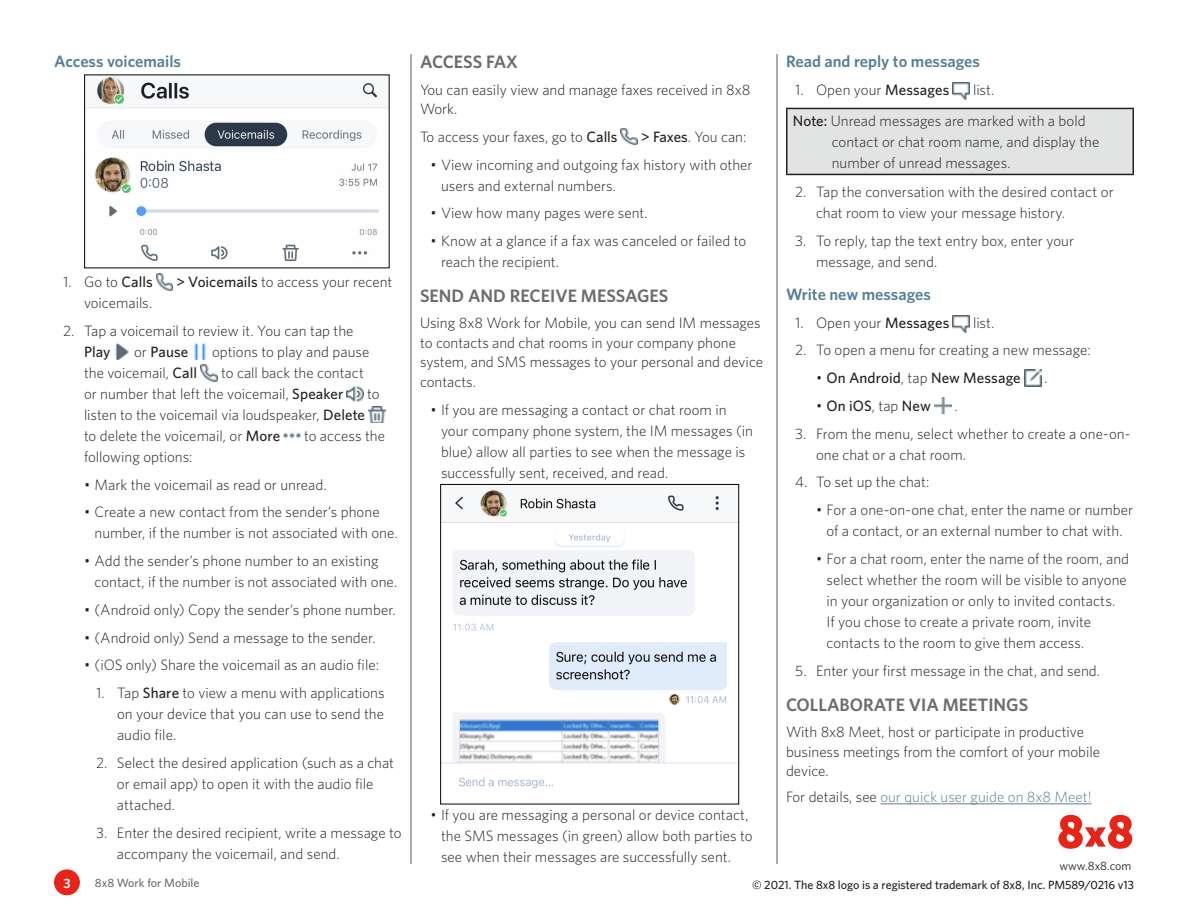
<style>
.page{position:relative;width:1188px;height:918px;background:#fff}
.page>*{position:absolute;margin:0;border:0;box-sizing:border-box;transform-origin:0 0}
.Section_Title{font:600 18px "Whitney";color:#6c6d70}
.t1{font:600 16.5px "Whitney";color:#577e95}
.Body{font:300 15px/21px "Whitney";color:#231f20}
.Note{font:300 15px/21px "Whitney";letter-spacing:.005em;color:#231f20}
.t2{font:500 15px "Whitney";letter-spacing:.005em;color:#231f20}
.Body-2{font:300 15px "Whitney";color:#577e95}
.t3{font:600 13.5px "Whitney";color:#fff}
.Legal_7_Black_Regula{font:500 12px "Whitney";color:#231f20}
.t4{font:500 12px "Whitney";color:#6c6d70}
._8x8_Contact_Info_8{font:12px "Whitney";color:#231f20}
.s1{font-weight:500}
.s2{font-weight:300}
.s3{color:#231f20}
</style>
<div class="page">
<hr style="left:410px;top:54px;width:2px;height:810px;background:#6c6d70">
<hr style="left:776px;top:54px;width:2px;height:810px;background:#6c6d70">
<div style="left:54px;top:869px;width:26px;height:26px;background:#e72419;border-radius:50%"></div>
<img style="left:156px;top:273px;width:17px;height:17px">
<img style="left:115px;top:343px;width:14px;height:17px">
<img style="left:194px;top:343px;width:12px;height:17px">
<img style="left:347px;top:386px;width:17px;height:16px">
<img style="left:369px;top:406px;width:16px;height:17px">
<img style="left:284px;top:432px;width:17px;height:7px">
<img style="left:621px;top:128px;width:17px;height:17px">
<hr style="left:880px;top:803px;width:212px;height:1px;background:#577e95">
<img style="left:953px;top:83px;width:17px;height:16px">
<div style="left:787px;top:108px;width:346px;height:66px;background:#e2e3e3"></div>
<hr style="left:786px;top:108px;width:348px;height:1px;background:#231f20">
<hr style="left:786px;top:109px;width:2px;height:65px;background:#231f20">
<hr style="left:1132px;top:109px;width:2px;height:65px;background:#231f20">
<hr style="left:786px;top:174px;width:348px;height:1px;background:#231f20">
<img style="left:953px;top:315px;width:17px;height:17px">
<img style="left:1024px;top:369px;width:17px;height:17px">
<img style="left:934px;top:397px;width:17px;height:17px">
<img style="left:201px;top:365px;width:17px;height:17px">
<svg style="left:1058px;top:815px;width:74px;height:34px"></svg>
<img style="left:442px;top:490px;width:295px;height:299px">
<div style="left:440px;top:484px;width:299px;height:320px;border:1px solid #040503"></div>
<img style="left:86px;top:77px;width:302px;height:184px">
<h1 class="t1" style="left:54px;top:50px;width:128px">Access voicemails</h1>
<p class="Body" style="left:63px;top:271px;width:91px">1. Go to <span class="s1">Calls</span></p>
<p class="Body" style="left:176px;top:271px;width:217px"><span class="s1">&gt; Voicemails</span> to access your recent</p>
<p class="Body" style="left:84px;top:292px;width:70px">voicemails.</p>
<p class="Body" style="left:84px;top:320px;width:271px;text-indent:-21px">2. Tap a voicemail to review it. You can tap the<br><span class="s1">Play</span></p>
<p class="t2" style="left:134px;top:342px;width:56px"><span class="s2">or</span> Pause</p>
<p class="Body" style="left:212px;top:341px;width:159px">options to play and pause</p>
<p class="Body" style="left:84px;top:362px;width:115px">the voicemail, <span class="s1">Call</span></p>
<p class="Body" style="left:84px;top:362px;width:282px;text-indent:137px">to call back the contact or number that left the voicemail, <span class="s1">Speaker</span></p>
<p class="Body" style="left:367px;top:383px;width:14px">to</p>
<p class="Body" style="left:84px;top:404px;width:283px">listen to the voicemail via loudspeaker, <span class="s1">Delete </span>to delete the voicemail, or <span class="s1">More</span></p>
<p class="Body" style="left:304px;top:425px;width:82px">to access the</p>
<p class="Body" style="left:84px;top:446px;width:110px">following options:</p>
<p class="Body" style="left:84px;top:474px;width:244px">• Mark the voicemail as read or unread.</p>
<p class="Body" style="left:94px;top:501px;width:305px;text-indent:-10px">• Create a new contact from the sender’s phone number, if the number is not associated with one.</p>
<p class="Body" style="left:94px;top:550px;width:304px;text-indent:-10px">• Add the sender’s phone number to an existing contact, if the number is not associated with one.</p>
<p class="Body" style="left:84px;top:599px;width:313px">• (Android only) Copy the sender’s phone number.</p>
<p class="Body" style="left:84px;top:627px;width:293px">• (Android only) Send a message to the sender.</p>
<p class="Body" style="left:84px;top:654px;width:297px">• (iOS only) Share the voicemail as an audio file:</p>
<p class="Body" style="left:117px;top:682px;width:269px;text-align:justify;text-indent:-21px">1. Tap <span class="s1">Share</span> to view a menu with applications on your device that you can use to send the audio file.</p>
<p class="Body" style="left:117px;top:752px;width:279px;text-indent:-21px">2. Select the desired application (such as a chat or email app) to open it with the audio file attached.</p>
<p class="Body" style="left:117px;top:821px;width:286px;line-height:21.6px;text-indent:-21px">3. Enter the desired recipient, write a message to accompany the voicemail, and send.</p>
<p class="t3" style="left:63px;top:874px;width:9px">3</p>
<p class="t4" style="left:95px;top:875px;width:106px">8x8 Work for Mobile</p>
<p class="Section_Title" style="left:420px;top:50px;width:99px">ACCESS FAX</p>
<p class="Body" style="left:420px;top:79px;width:332px;line-height:19.5px">You can easily view and manage faxes received in 8x8<br>Work.</p>
<p class="Body" style="left:420px;top:126px;width:199px">To access your faxes, go to <span class="s1">Calls</span></p>
<p class="Body" style="left:641px;top:126px;width:107px"><span class="s1">&gt; Faxes</span>. You can:</p>
<p class="Body" style="left:441px;top:153px;width:313px;text-indent:-10px">• View incoming and outgoing fax history with other users and external numbers.</p>
<p class="Body" style="left:430px;top:202px;width:219px">• View how many pages were sent.</p>
<p class="Body" style="left:441px;top:230px;width:307px;text-indent:-10px">• Know at a glance if a fax was canceled or failed to reach the recipient.</p>
<p class="Section_Title" style="left:420px;top:284px;width:250px">SEND AND RECEIVE MESSAGES</p>
<p class="Body" style="left:420px;top:313px;width:345px;line-height:19.5px">Using 8x8 Work for Mobile, you can send IM messages to contacts and chat rooms in your company phone system, and SMS messages to your personal and device contacts.</p>
<p class="Body" style="left:441px;top:399px;width:314px;text-indent:-10px">• If you are messaging a contact or chat room in your company phone system, the IM messages (in blue) allow all parties to see when the message is successfully sent, received, and read.</p>
<p class="Body" style="left:441px;top:804px;width:313px;text-indent:-10px">• If you are messaging a personal or device contact, the SMS messages (in green) allow both parties to see when their messages are successfully sent.</p>
<h1 class="t1" style="left:786px;top:50px;width:195px">Read and reply to messages</h1>
<p class="Body" style="left:795px;top:79px;width:156px">1. Open your <span class="s1">Messages</span></p>
<p class="Body" style="left:973px;top:79px;width:23px">list.</p>
<p class="Note" style="left:832px;top:110px;width:269px;text-indent:-39px"><span class="s1">Note:</span> Unread messages are marked with a bold contact or chat room name, and display the number of unread messages.</p>
<p class="Body" style="left:816px;top:181px;width:299px;text-indent:-21px">2. Tap the conversation with the desired contact or chat room to view your message history.</p>
<p class="Body" style="left:816px;top:230px;width:260px;text-indent:-21px">3. To reply, tap the text entry box, enter your message, and send.</p>
<h1 class="t1" style="left:786px;top:283px;width:146px">Write new messages</h1>
<p class="Body" style="left:795px;top:312px;width:156px">1. Open your <span class="s1">Messages</span></p>
<p class="Body" style="left:973px;top:312px;width:23px">list.</p>
<p class="Body" style="left:795px;top:339px;width:297px">2. To open a menu for creating a new message:</p>
<p class="t2" style="left:816px;top:368px;width:206px"><span class="s2">•</span> On Android<span class="s2">, tap</span> New Message</p>
<p class="Body" style="left:1045px;top:367px;width:5px">.</p>
<p class="t2" style="left:816px;top:396px;width:116px"><span class="s2">•</span> On iOS<span class="s2">, tap</span> New</p>
<p class="Body" style="left:955px;top:395px;width:5px">.</p>
<p class="Body" style="left:816px;top:423px;width:316px;text-indent:-21px">3. From the menu, select whether to create a one-on&shy;one chat or a chat room.</p>
<p class="Body" style="left:795px;top:471px;width:136px">4. To set up the chat:</p>
<p class="Body" style="left:816px;top:499px;width:319px;text-align:center">• For a one-on-one chat, enter the name or number of a contact, or an external number to chat with.</p>
<p class="Body" style="left:826px;top:548px;width:304px;text-indent:-10px">• For a chat room, enter the name of the room, and select whether the room will be visible to anyone in your organization or only to invited contacts.<br>If you chose to create a private room, invite contacts to the room to give them access.</p>
<p class="Body" style="left:795px;top:660px;width:307px">5. Enter your first message in the chat, and send.</p>
<p class="Section_Title" style="left:786px;top:693px;width:244px">COLLABORATE VIA MEETINGS</p>
<p class="Body" style="left:786px;top:722px;width:316px;line-height:19.5px">With 8x8 Meet, host or participate in productive business meetings from the comfort of your mobile device.</p>
<p class="Body-2" style="left:786px;top:787px;width:307px"><span class="s3">For details, see</span> our quick user guide on 8x8 Meet!</p>
<p class="_8x8_Contact_Info_8" style="left:1059px;top:858px;width:73px">www.8x8.com</p>
<p class="Legal_7_Black_Regula" style="left:752px;top:877px;width:383px">© 2021. The 8x8 logo is a registered trademark of 8x8, Inc. PM589/0216 v13</p>
</div>
